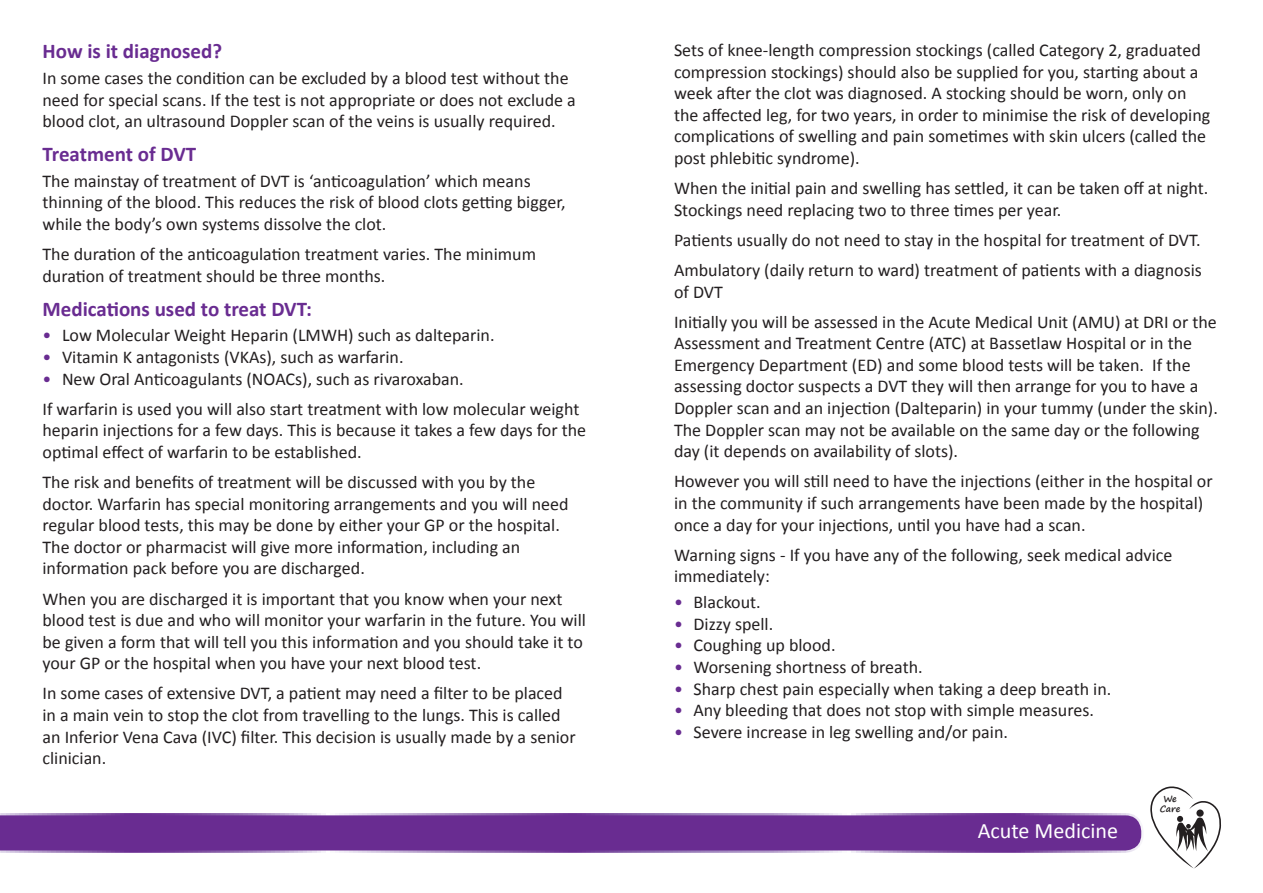
<style>
.page{position:relative;width:1263px;height:893px;background:#fff}
.page>*{position:absolute;margin:0;border:0;box-sizing:border-box;transform-origin:0 0}
.t1{font:22.05px "Calibri";color:#fff}
.t2{font:700 21px "Calibri";color:#692c91}
.t3{font:18px/21.6px "Calibri";color:#231f20}
.t4{font:700 9px/10.8px "Segoe Print";letter-spacing:-.01em;color:#231f20;text-align:center}
.s1{color:#692c91}
</style>
<div class="page">
<svg style="left:0;top:813px;width:1143px;height:40px;background:#703796"></svg>
<svg style="left:1150px;top:786px;width:71px;height:82px"></svg>
<p class="t2" style="left:43px;top:38px;width:181px">How is it diagnosed?</p>
<p class="t3" style="left:43px;top:67px;width:535px">In some cases the condition can be excluded by a blood test without the need for special scans. If the test is not appropriate or does not exclude a blood clot, an ultrasound Doppler scan of the veins is usually required.</p>
<p class="t2" style="left:43px;top:141px;width:155px">Treatment of DVT</p>
<p class="t3" style="left:43px;top:170px;width:524px">The mainstay of treatment of DVT is ‘anticoagulation’ which means thinning of the blood. This reduces the risk of blood clots getting bigger, while the body’s own systems dissolve the clot.</p>
<p class="t3" style="left:43px;top:243px;width:495px">The duration of the anticoagulation treatment varies. The minimum duration of treatment should be three months.</p>
<p class="t2" style="left:43px;top:295px;width:271px">Medications used to treat DVT:</p>
<p class="t3" style="left:43px;top:325px;width:454px"><span class="s1">•</span> Low Molecular Weight Heparin (LMWH) such as dalteparin.</p>
<p class="t3" style="left:43px;top:346px;width:363px"><span class="s1">•</span> Vitamin K antagonists (VKAs), such as warfarin.</p>
<p class="t3" style="left:43px;top:368px;width:423px"><span class="s1">•</span> New Oral Anticoagulants (NOACs), such as rivaroxaban.</p>
<p class="t3" style="left:43px;top:398px;width:545px">If warfarin is used you will also start treatment with low molecular weight heparin injections for a few days. This is because it takes a few days for the optimal effect of warfarin to be established.</p>
<p class="t3" style="left:43px;top:471px;width:527px">The risk and benefits of treatment will be discussed with you by the doctor. Warfarin has special monitoring arrangements and you will need regular blood tests, this may be done by either your GP or the hospital.<br>The doctor or pharmacist will give more information, including an information pack before you are discharged.</p>
<p class="t3" style="left:43px;top:588px;width:545px">When you are discharged it is important that you know when your next blood test is due and who will monitor your warfarin in the future. You will be given a form that will tell you this information and you should take it to your GP or the hospital when you have your next blood test.</p>
<p class="t3" style="left:43px;top:683px;width:535px">In some cases of extensive DVT, a patient may need a filter to be placed in a main vein to stop the clot from travelling to the lungs. This is called an Inferior Vena Cava (IVC) filter. This decision is usually made by a senior clinician.</p>
<p class="t3" style="left:674px;top:39px;width:538px">Sets of knee-length compression stockings (called Category 2, graduated compression stockings) should also be supplied for you, starting about a week after the clot was diagnosed. A stocking should be worn, only on the affected leg, for two years, in order to minimise the risk of developing complications of swelling and pain sometimes with skin ulcers (called the post phlebitic syndrome).</p>
<p class="t3" style="left:674px;top:177px;width:536px">When the initial pain and swelling has settled, it can be taken off at night.<br>Stockings need replacing two to three times per year.</p>
<p class="t3" style="left:674px;top:229px;width:528px">Patients usually do not need to stay in the hospital for treatment of DVT.</p>
<p class="t3" style="left:674px;top:259px;width:529px">Ambulatory (daily return to ward) treatment of patients with a diagnosis of DVT</p>
<p class="t3" style="left:674px;top:311px;width:545px">Initially you will be assessed in the Acute Medical Unit (AMU) at DRI or the Assessment and Treatment Centre (ATC) at Bassetlaw Hospital or in the Emergency Department (ED) and some blood tests will be taken. If the assessing doctor suspects a DVT they will then arrange for you to have a Doppler scan and an injection (Dalteparin) in your tummy (under the skin).<br>The Doppler scan may not be available on the same day or the following day (it depends on availability of slots).</p>
<p class="t3" style="left:674px;top:471px;width:540px">However you will still need to have the injections (either in the hospital or in the community if such arrangements have been made by the hospital) once a day for your injections, until you have had a scan.</p>
<p class="t3" style="left:674px;top:544px;width:500px">Warning signs - If you have any of the following, seek medical advice immediately:</p>
<p class="t3" style="left:674px;top:591px;width:88px"><span class="s1">•</span> Blackout.</p>
<p class="t3" style="left:674px;top:613px;width:101px"><span class="s1">•</span> Dizzy spell.</p>
<p class="t3" style="left:674px;top:635px;width:163px"><span class="s1">•</span> Coughing up blood.</p>
<p class="t3" style="left:674px;top:656px;width:250px"><span class="s1">•</span> Worsening shortness of breath.</p>
<p class="t3" style="left:674px;top:678px;width:439px"><span class="s1">•</span> Sharp chest pain especially when taking a deep breath in.</p>
<p class="t3" style="left:674px;top:699px;width:421px"><span class="s1">•</span> Any bleeding that does not stop with simple measures.</p>
<p class="t3" style="left:674px;top:721px;width:335px"><span class="s1">•</span> Severe increase in leg swelling and/or pain.</p>
<p class="t1" style="left:978px;top:817px;width:142px">Acute Medicine</p>
<p class="t4" style="left:1160px;top:793px;width:22px">We<br>Care</p>
</div>
